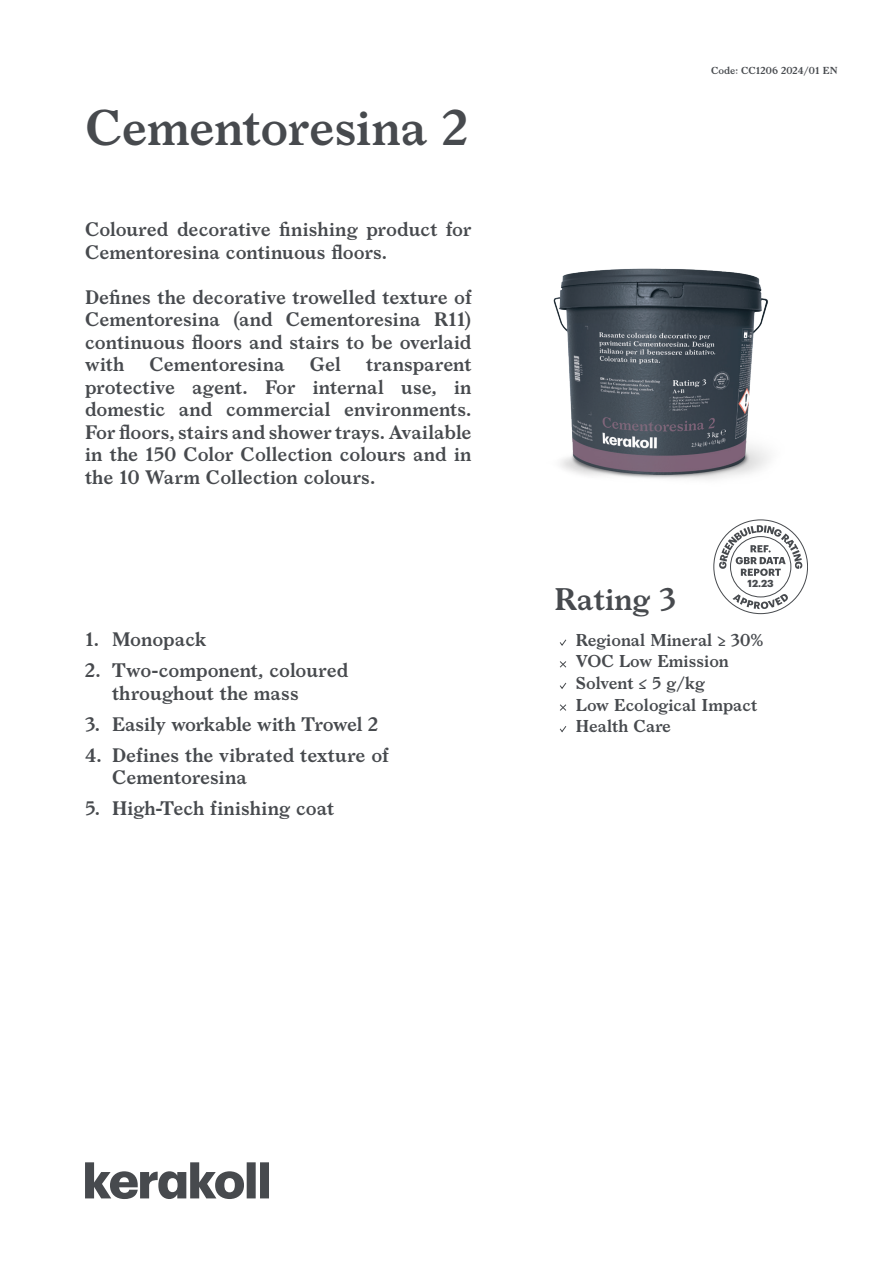
<style>
.page{position:relative;width:893px;height:1263px;background:#fff}
.page>*{position:absolute;margin:0;border:0;box-sizing:border-box;transform-origin:0 0}
.notag_cover_nome_prodotto{font:600 48px "Larish Neue";letter-spacing:-.005em;color:#474a4e}
.cover_eco{font:600 30px "Larish Neue";color:#474a4e}
.cover_descrizione_prodotto{font:600 18.75px/22.5px "Larish Neue";color:#474a4e}
.notag_cover_voci_rating{font:600 16.5px "Larish Neue";color:#474a4e}
.cover_datareport{font:700 10.05px "Graphik";color:#474a4e}
.t1{font:600 9.75px "Larish Neue";color:#474a4e}
</style>
<div class="page">
<svg style="left:713px;top:519px;width:95px;height:95px"></svg>
<svg style="left:85px;top:1162px;width:184px;height:37px"></svg>
<svg style="left:559px;top:639px;width:8px;height:7px"></svg>
<svg style="left:559px;top:661px;width:8px;height:7px"></svg>
<svg style="left:560px;top:682px;width:7px;height:7px"></svg>
<svg style="left:560px;top:704px;width:7px;height:7px"></svg>
<svg style="left:559px;top:726px;width:8px;height:7px"></svg>
<img style="left:553px;top:268px;width:216px;height:212px">
<p class="notag_cover_nome_prodotto" style="left:85px;top:91px;width:384px">Cementoresina 2</p>
<p class="cover_descrizione_prodotto" style="left:85px;top:217px;width:388px">Coloured decorative finishing product for<br>Cementoresina continuous floors.</p>
<p class="cover_descrizione_prodotto" style="left:85px;top:284px;width:388px;text-align:justify">Defines the decorative trowelled texture of Cementoresina (and Cementoresina R11) continuous floors and stairs to be overlaid with</p>
<p class="cover_descrizione_prodotto" style="left:150px;top:352px;width:136px">Cementoresina</p>
<p class="cover_descrizione_prodotto" style="left:310px;top:352px;width:33px">Gel</p>
<p class="cover_descrizione_prodotto" style="left:85px;top:352px;width:388px;text-align:justify;text-indent:281px">transparent protective agent. For internal use, in domestic and commercial environments.<br>For floors, stairs and shower trays. Available in the 150 Color Collection colours and in the 10 Warm Collection colours.</p>
<p class="cover_descrizione_prodotto" style="left:85px;top:627px;width:123px">1. Monopack</p>
<p class="cover_descrizione_prodotto" style="left:112px;top:658px;width:238px;text-indent:-27px">2. Two-component, coloured throughout the mass</p>
<p class="cover_descrizione_prodotto" style="left:85px;top:711px;width:295px">3. Easily workable with Trowel 2</p>
<p class="cover_descrizione_prodotto" style="left:112px;top:742px;width:278px;text-indent:-27px">4. Defines the vibrated texture of<br>Cementoresina</p>
<p class="cover_descrizione_prodotto" style="left:85px;top:796px;width:251px">5. High-Tech finishing coat</p>
<p class="t1" style="left:711px;top:63px;width:128px">Code: CC1206 2024/01 EN</p>
<p class="cover_datareport" style="left:748px;top:575px;width:28px">12.23</p>
<p class="cover_eco" style="left:554px;top:576px;width:123px">Rating 3</p>
<p class="notag_cover_voci_rating" style="left:576px;top:627px;width:189px">Regional Mineral ≥ 30%</p>
<p class="notag_cover_voci_rating" style="left:576px;top:649px;width:155px">VOC Low Emission</p>
<p class="notag_cover_voci_rating" style="left:576px;top:670px;width:130px">Solvent ≤ 5 g/kg</p>
<p class="notag_cover_voci_rating" style="left:576px;top:692px;width:183px">Low Ecological Impact</p>
<p class="notag_cover_voci_rating" style="left:576px;top:713px;width:97px">Health Care</p>
</div>
